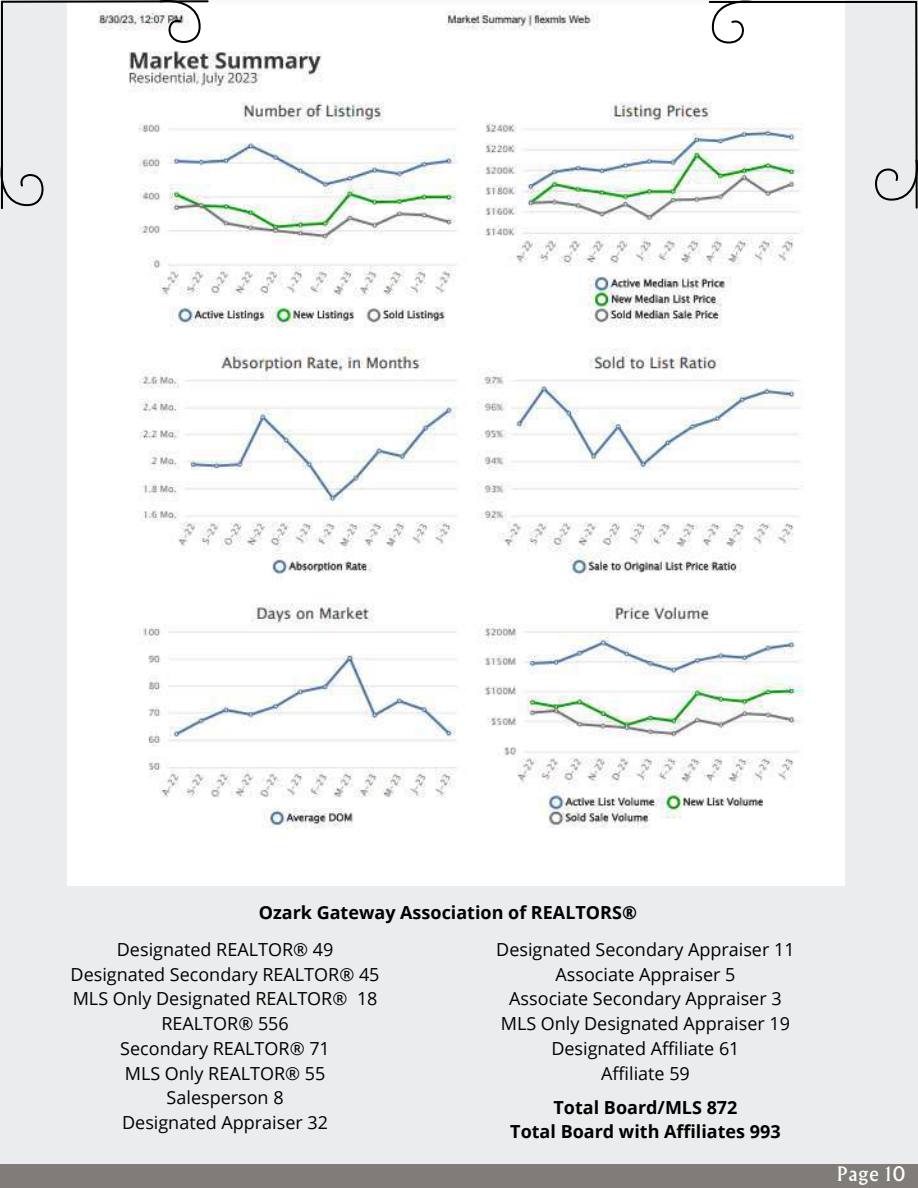
<style>
.page{position:relative;width:918px;height:1188px;background:#eaeced}
.page>*{position:absolute;margin:0;border:0;box-sizing:border-box;transform-origin:0 0}
.t1{font:18px/24.8px "Open Sans";color:#000;text-align:center}
.t2{font:700 18px/24.8px "Open Sans";color:#000;text-align:center}
.t3{font:18px "Albertus Nova";letter-spacing:.05em;color:#fff}
</style>
<div class="page">
<div style="left:0;top:1164px;width:918px;height:24px;background:#807d78"></div>
<img style="left:67px;top:0;width:778px;height:885px">
<svg style="left:1px;top:0;width:208px;height:209px"></svg>
<svg style="left:709px;top:1px;width:209px;height:208px"></svg>
<p class="t2" style="left:259px;top:900px;width:380px">Ozark Gateway Association of REALTORS®</p>
<p class="t1" style="left:71px;top:937px;width:311px">Designated REALTOR® 49<br>Designated Secondary REALTOR® 45<br>MLS Only Designated REALTOR® 18<br>REALTOR® 556<br>Secondary REALTOR® 71<br>MLS Only REALTOR® 55<br>Salesperson 8<br>Designated Appraiser 32</p>
<p class="t1" style="left:496px;top:937px;width:300px">Designated Secondary Appraiser 11<br>Associate Appraiser 5<br>Associate Secondary Appraiser 3<br>MLS Only Designated Appraiser 19<br>Designated Affiliate 61<br>Affiliate 59</p>
<p class="t2" style="left:510px;top:1094px;width:272px">Total Board/MLS 872<br>Total Board with Affiliates 993</p>
<p class="t3" style="left:837px;top:1161px;width:70px">Page 10</p>
</div>
